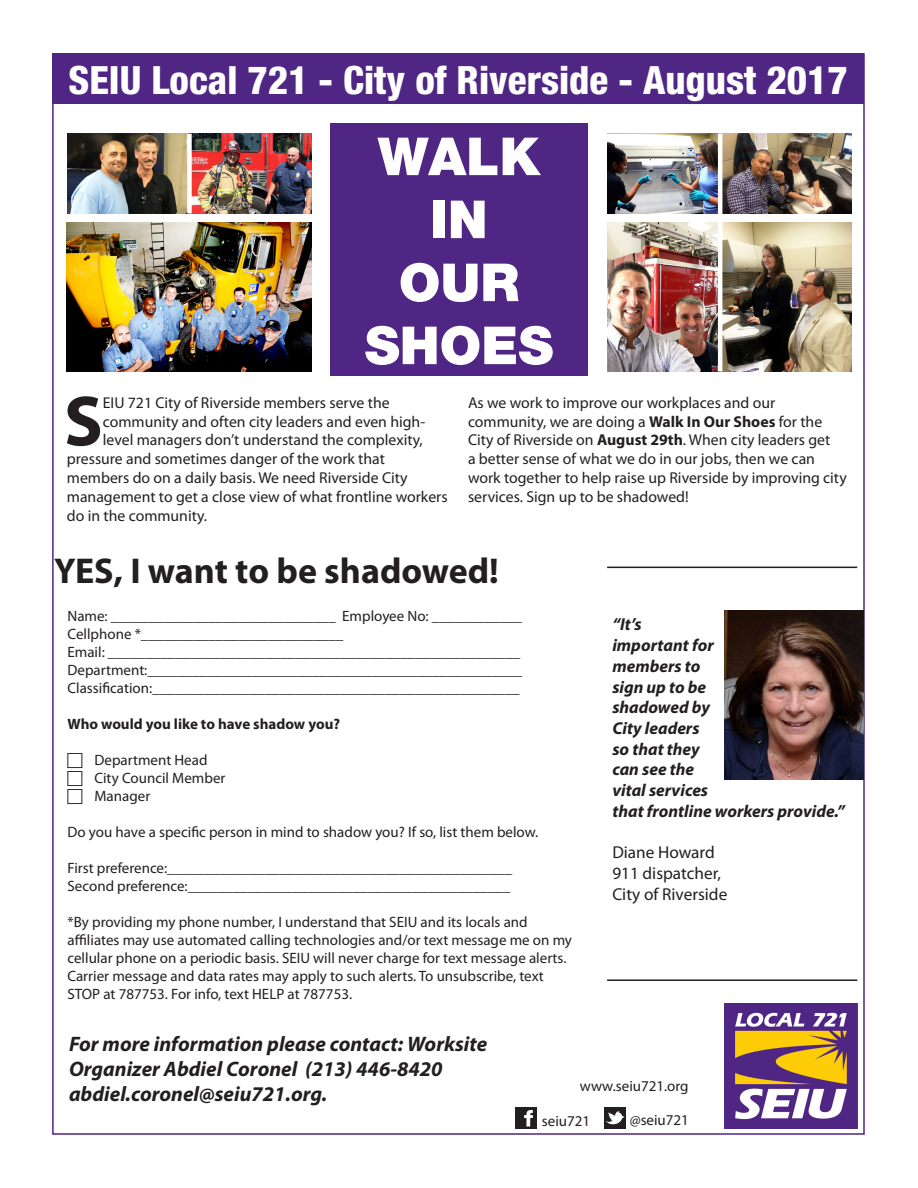
<style>
.page{position:relative;width:918px;height:1188px;background:#fff}
.page>*{position:absolute;margin:0;border:0;box-sizing:border-box;transform-origin:0 0}
.t1{font:700 71.85px "Myriad Pro";color:#231f20}
.t2{font:900 52.5px "Helvetica Neue";color:#fff}
.t3{font:800 condensed 39px "Helvetica Neue";color:#fff}
.t4{font:700 36px "Myriad Pro";color:#231f20}
.t5{font:italic 700 21px/25.2px "Myriad Pro";color:#231f20}
.t6{font:italic 700 17.25px/20.7px "Myriad Pro";color:#231f20}
.t7{font:17.25px "Myriad Pro";color:#231f20}
.t8{font:15.75px/18.9px "Myriad Pro";color:#231f20}
.t9{font:15px/18px "Myriad Pro";color:#231f20}
.t10{font:700 15px "Myriad Pro";color:#231f20}
.s1{font-weight:700}
</style>
<div class="page">
<div style="left:52px;top:53px;width:812px;height:51px;background:#4f2684"></div>
<div style="left:330px;top:123px;width:258px;height:253px;background:#4f2684"></div>
<hr style="left:607px;top:567px;width:250px;height:1px;background:#231f20">
<hr style="left:607px;top:979px;width:250px;height:2px;background:#231f20">
<img style="left:724px;top:1004px;width:134px;height:125px">
<div style="left:515px;top:1107px;width:21px;height:22px;background:#231f20"></div>
<svg style="left:524px;top:1110px;width:9px;height:17px"></svg>
<div style="left:604px;top:1107px;width:22px;height:22px;background:#231f20"></div>
<svg style="left:606px;top:1111px;width:18px;height:14px"></svg>
<img style="left:607px;top:134px;width:244px;height:79px">
<img style="left:607px;top:222px;width:244px;height:149px">
<img style="left:67px;top:222px;width:245px;height:149px">
<img style="left:68px;top:134px;width:119px;height:79px">
<img style="left:192px;top:134px;width:120px;height:79px">
<hr style="left:718px;top:134px;width:4px;height:237px;background:#fff">
<img style="left:724px;top:611px;width:139px;height:168px">
<p class="t3" style="left:68px;top:56px;width:781px">SEIU Local 721 - City of Riverside - August 2017</p>
<p class="t2" style="left:378px;top:125px;width:164px">WALK</p>
<p class="t2" style="left:430px;top:188px;width:59px">IN</p>
<p class="t2" style="left:399px;top:251px;width:122px">OUR</p>
<p class="t2" style="left:365px;top:314px;width:190px">SHOES</p>
<p class="t1" style="left:64px;top:374px;width:40px">S</p>
<p class="t8" style="left:103px;top:393px;width:288px">EIU 721 City of Riverside members serve the</p>
<p class="t8" style="left:103px;top:412px;width:324px">community and often city leaders and even high-</p>
<p class="t8" style="left:103px;top:430px;width:322px">level managers don’t understand the complexity,</p>
<p class="t8" style="left:67px;top:449px;width:320px">pressure and sometimes danger of the work that</p>
<p class="t8" style="left:67px;top:468px;width:342px">members do on a daily basis. We need Riverside City</p>
<p class="t8" style="left:67px;top:487px;width:382px">management to get a close view of what frontline workers</p>
<p class="t8" style="left:67px;top:506px;width:142px">do in the community.</p>
<p class="t8" style="left:468px;top:393px;width:380px">As we work to improve our workplaces and our community, we are doing a <span class="s1">Walk In Our Shoes</span> for the City of Riverside on <span class="s1">August 29th</span>. When city leaders get<br>a better sense of what we do in our jobs, then we can work together to help raise up Riverside by improving city services. Sign up to be shadowed!</p>
<p class="t4" style="left:54px;top:547px;width:446px">YES, I want to be shadowed!</p>
<p class="t9" style="left:68px;top:607px;width:456px">Name: ______________________________ Employee No: ____________</p>
<p class="t9" style="left:68px;top:625px;width:277px">Cellphone *___________________________</p>
<p class="t9" style="left:68px;top:643px;width:454px">Email: _______________________________________________________</p>
<p class="t9" style="left:68px;top:661px;width:456px">Department:__________________________________________________</p>
<p class="t9" style="left:68px;top:679px;width:454px">Classification:_________________________________________________</p>
<p class="t10" style="left:68px;top:714px;width:274px">Who would you like to have shadow you?</p>
<p class="t9" style="left:94px;top:751px;width:114px">Department Head</p>
<p class="t9" style="left:94px;top:769px;width:132px">City Council Member</p>
<p class="t9" style="left:94px;top:787px;width:57px">Manager</p>
<p class="t9" style="left:68px;top:823px;width:472px">Do you have a specific person in mind to shadow you? If so, list them below.</p>
<p class="t9" style="left:68px;top:859px;width:446px">First preference:______________________________________________</p>
<p class="t9" style="left:68px;top:877px;width:444px">Second preference:___________________________________________</p>
<p class="t9" style="left:68px;top:913px;width:506px">*By providing my phone number, I understand that SEIU and its locals and affiliates may use automated calling technologies and/or text message me on my cellular phone on a periodic basis. SEIU will never charge for text message alerts.<br>Carrier message and data rates may apply to such alerts. To unsubscribe, text STOP at 787753. For info, text HELP at 787753.</p>
<p class="t5" style="left:69px;top:1030px;width:420px">For more information please contact: Worksite<br>Organizer Abdiel Coronel (213) 446-8420 abdiel.coronel@seiu721.org.</p>
<p class="t6" style="left:612px;top:614px;width:234px">“It’s<br>important for<br>members to<br>sign up to be<br>shadowed by<br>City leaders<br>so that they<br>can see the<br>vital services<br>that frontline workers provide.”</p>
<p class="t7" style="left:612px;top:842px;width:104px">Diane Howard</p>
<p class="t7" style="left:612px;top:862px;width:110px">911 dispatcher,</p>
<p class="t7" style="left:612px;top:883px;width:116px">City of Riverside</p>
<p class="t9" style="left:580px;top:1077px;width:110px">www.seiu721.org</p>
<p class="t9" style="left:542px;top:1112px;width:50px">seiu721</p>
<p class="t9" style="left:630px;top:1111px;width:60px">@seiu721</p>
</div>
